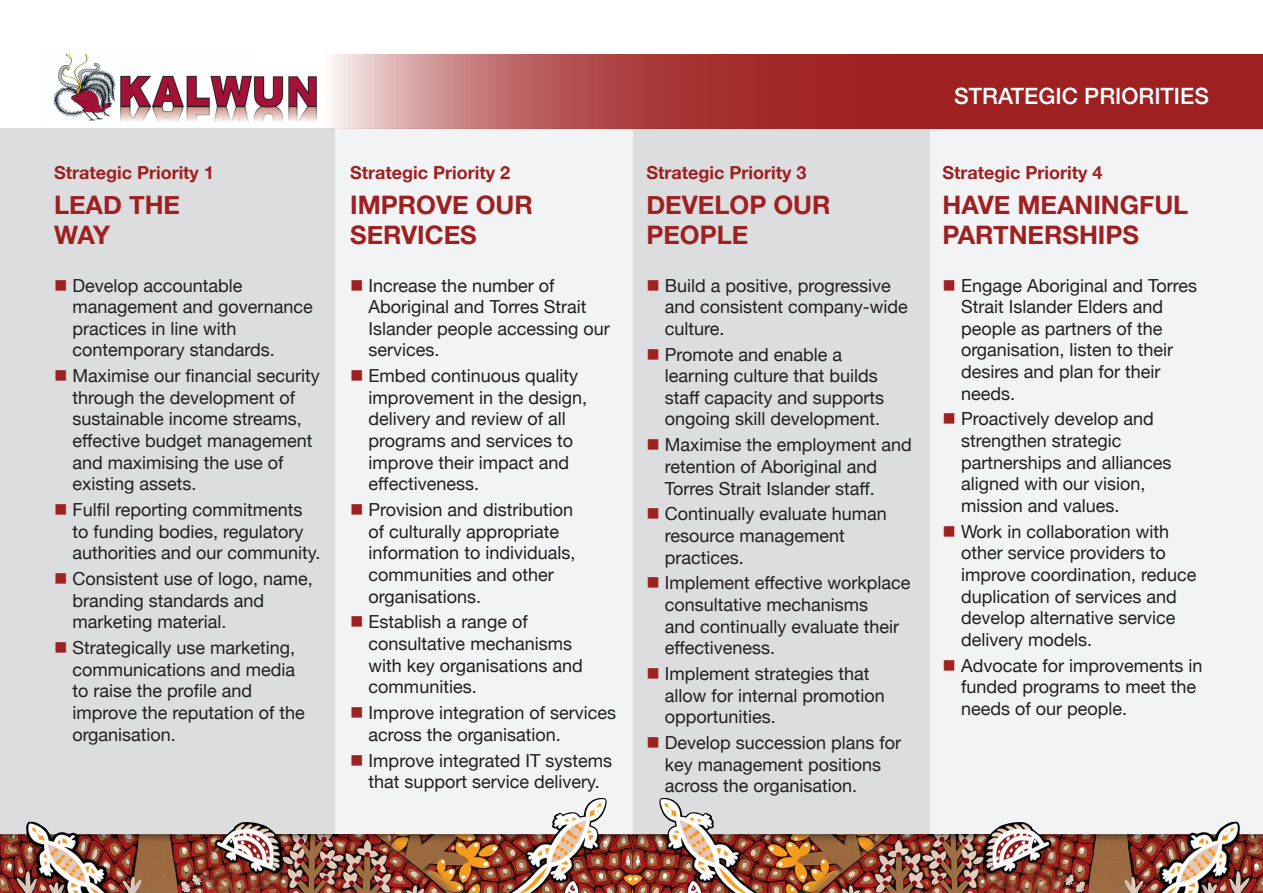
<style>
.page{position:relative;width:1263px;height:893px;background:#fff}
.page>*{position:absolute;margin:0;border:0;box-sizing:border-box;transform-origin:0 0}
.t1{font:700 25.5px/30.6px "Helvetica Neue";color:#9f2020}
.t2{font:500 22.5px "Helvetica Neue";color:#fff}
.t3{font:18px/21.6px "Helvetica Neue";color:#231f20}
.t4{font:700 18px "Helvetica Neue";color:#9f2020}
.s1{color:#9f2020}
</style>
<div class="page">
<div style="left:0;top:129px;width:335px;height:764px;background:#dcdddf"></div>
<div style="left:335px;top:129px;width:298px;height:764px;background:#f2f3f4"></div>
<div style="left:633px;top:129px;width:297px;height:764px;background:#dcdddf"></div>
<div style="left:930px;top:129px;width:333px;height:764px;background:#f2f3f4"></div>
<img style="left:0;top:798px;width:632px;height:95px">
<img style="left:632px;top:798px;width:631px;height:95px">
<svg style="left:322px;top:54px;width:941px;height:75px;background:#ae4545"></svg>
<img style="left:53px;top:53px;width:264px;height:69px">
<p class="t4" style="left:54px;top:158px;width:161px">Strategic Priority 1</p>
<p class="t1" style="left:54px;top:190px;width:128px">LEAD THE<br>WAY</p>
<p class="t3" style="left:72px;top:275px;width:242px;text-indent:-18px"><span class="s1">■</span> Develop accountable management and governance practices in line with contemporary standards.</p>
<p class="t3" style="left:72px;top:366px;width:249px;text-indent:-18px"><span class="s1">■</span> Maximise our financial security through the development of sustainable income streams, effective budget management and maximising the use of existing assets.</p>
<p class="t3" style="left:72px;top:500px;width:249px;text-indent:-18px"><span class="s1">■</span> Fulfil reporting commitments to funding bodies, regulatory authorities and our community.</p>
<p class="t3" style="left:72px;top:569px;width:242px;text-indent:-18px"><span class="s1">■</span> Consistent use of logo, name, branding standards and marketing material.</p>
<p class="t3" style="left:72px;top:638px;width:234px;text-indent:-18px"><span class="s1">■</span> Strategically use marketing, communications and media to raise the profile and improve the reputation of the organisation.</p>
<p class="t4" style="left:350px;top:158px;width:161px">Strategic Priority 2</p>
<p class="t1" style="left:350px;top:190px;width:184px">IMPROVE OUR<br>SERVICES</p>
<p class="t3" style="left:369px;top:275px;width:243px;text-indent:-18px"><span class="s1">■</span> Increase the number of<br>Aboriginal and Torres Strait<br>Islander people accessing our services.</p>
<p class="t3" style="left:369px;top:366px;width:220px;text-indent:-18px"><span class="s1">■</span> Embed continuous quality improvement in the design, delivery and review of all programs and services to improve their impact and effectiveness.</p>
<p class="t3" style="left:369px;top:500px;width:208px;text-indent:-18px"><span class="s1">■</span> Provision and distribution of culturally appropriate information to individuals, communities and other organisations.</p>
<p class="t3" style="left:369px;top:612px;width:216px;text-indent:-18px"><span class="s1">■</span> Establish a range of consultative mechanisms with key organisations and communities.</p>
<p class="t3" style="left:369px;top:703px;width:249px;text-indent:-18px"><span class="s1">■</span> Improve integration of services across the organisation.</p>
<p class="t3" style="left:350px;top:750px;width:263px;text-align:center"><span class="s1">■</span> Improve integrated IT systems that support service delivery.</p>
<p class="t4" style="left:646px;top:158px;width:161px">Strategic Priority 3</p>
<p class="t1" style="left:646px;top:190px;width:186px">DEVELOP OUR<br>PEOPLE</p>
<p class="t3" style="left:665px;top:275px;width:245px;text-indent:-18px"><span class="s1">■</span> Build a positive, progressive and consistent company-wide culture.</p>
<p class="t3" style="left:665px;top:344px;width:221px;text-indent:-18px"><span class="s1">■</span> Promote and enable a learning culture that builds staff capacity and supports ongoing skill development.</p>
<p class="t3" style="left:665px;top:435px;width:249px;text-indent:-18px"><span class="s1">■</span> Maximise the employment and retention of Aboriginal and<br>Torres Strait Islander staff.</p>
<p class="t3" style="left:665px;top:504px;width:224px;text-indent:-18px"><span class="s1">■</span> Continually evaluate human resource management practices.</p>
<p class="t3" style="left:665px;top:573px;width:247px;text-indent:-18px"><span class="s1">■</span> Implement effective workplace consultative mechanisms<br>and continually evaluate their effectiveness.</p>
<p class="t3" style="left:665px;top:664px;width:221px;text-indent:-18px"><span class="s1">■</span> Implement strategies that allow for internal promotion opportunities.</p>
<p class="t3" style="left:665px;top:733px;width:238px;text-indent:-18px"><span class="s1">■</span> Develop succession plans for key management positions across the organisation.</p>
<p class="t2" style="left:954px;top:78px;width:256px">STRATEGIC PRIORITIES</p>
<p class="t4" style="left:942px;top:158px;width:161px">Strategic Priority 4</p>
<p class="t1" style="left:942px;top:190px;width:247px">HAVE MEANINGFUL<br>PARTNERSHIPS</p>
<p class="t3" style="left:961px;top:275px;width:238px;text-indent:-18px"><span class="s1">■</span> Engage Aboriginal and Torres<br>Strait Islander Elders and people as partners of the organisation, listen to their desires and plan for their needs.</p>
<p class="t3" style="left:961px;top:409px;width:212px;text-indent:-18px"><span class="s1">■</span> Proactively develop and strengthen strategic partnerships and alliances aligned with our vision, mission and values.</p>
<p class="t3" style="left:961px;top:522px;width:237px;text-indent:-18px"><span class="s1">■</span> Work in collaboration with other service providers to improve coordination, reduce duplication of services and develop alternative service delivery models.</p>
<p class="t3" style="left:961px;top:655px;width:243px;text-indent:-18px"><span class="s1">■</span> Advocate for improvements in funded programs to meet the needs of our people.</p>
</div>
